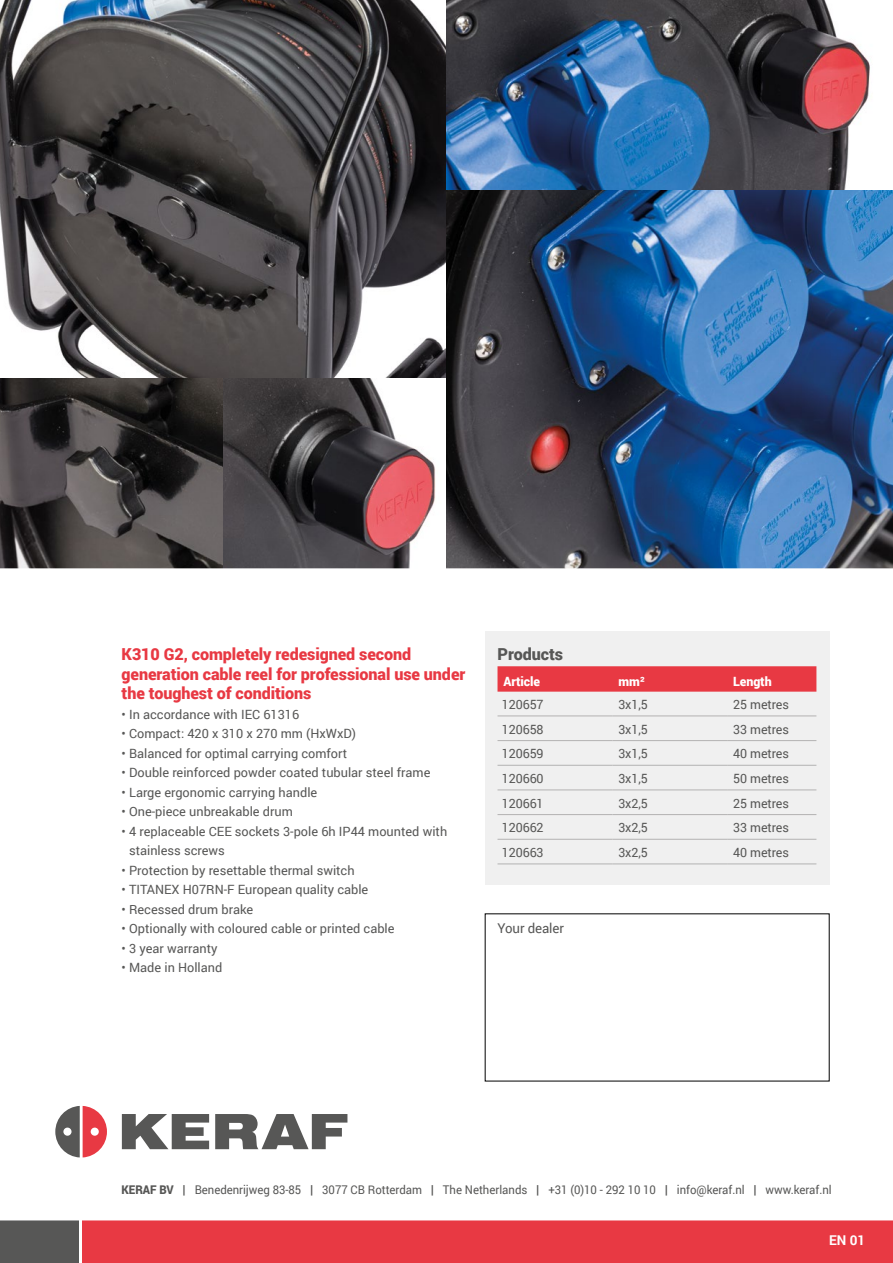
<style>
.page{position:relative;width:893px;height:1263px;background:#fff}
.page>*{position:absolute;margin:0;border:0;box-sizing:border-box;transform-origin:0 0}
.t1{font:900 16.5px/19.5px "Roboto";letter-spacing:-.005em;color:#e83943}
.t2{font:900 16.5px "Roboto";letter-spacing:-.005em;color:#575756}
.t3{font:13.5px "Roboto";letter-spacing:-.005em;color:#575756}
.t4{font:700 13.5px "Roboto";color:#fff}
.t5{font:12.75px/19.5px "Roboto";color:#575756}
.t6{font:900 12.75px "Roboto";letter-spacing:-.005em;color:#fff}
.t7{font:12px "Roboto";letter-spacing:-.005em;color:#575756;scale:.95 1}
.s1{font-weight:900}
.s2{font-size:12.3px}
</style>
<div class="page">
<img style="left:0;top:0;width:846px;height:379px">
<svg style="left:0;top:379px;width:223px;height:189px;background:#403c3c"></svg>
<svg style="left:223px;top:379px;width:213px;height:189px;background:#675559"></svg>
<svg style="left:446px;top:190px;width:447px;height:378px;background:#33547a"></svg>
<svg style="left:446px;top:0;width:424px;height:189px;background:#475771"></svg>
<div style="left:485px;top:631px;width:344px;height:254px;background:#f0f0f0"></div>
<svg style="left:497px;top:666px;width:319px;height:26px;background:#e83d47"></svg>
<hr style="left:497px;top:715px;width:115px;height:1px;background:#b3b2b2">
<hr style="left:612px;top:715px;width:115px;height:1px;background:#b3b2b2">
<hr style="left:727px;top:715px;width:89px;height:1px;background:#b3b2b2">
<hr style="left:497px;top:740px;width:115px;height:1px;background:#b3b2b2">
<hr style="left:612px;top:740px;width:115px;height:1px;background:#b3b2b2">
<hr style="left:727px;top:740px;width:89px;height:1px;background:#b3b2b2">
<hr style="left:497px;top:765px;width:115px;height:1px;background:#b3b2b2">
<hr style="left:612px;top:765px;width:115px;height:1px;background:#b3b2b2">
<hr style="left:727px;top:765px;width:89px;height:1px;background:#b3b2b2">
<hr style="left:497px;top:789px;width:115px;height:1px;background:#b3b2b2">
<hr style="left:612px;top:789px;width:115px;height:1px;background:#b3b2b2">
<hr style="left:727px;top:789px;width:89px;height:1px;background:#b3b2b2">
<hr style="left:497px;top:814px;width:115px;height:1px;background:#b3b2b2">
<hr style="left:612px;top:814px;width:115px;height:1px;background:#b3b2b2">
<hr style="left:727px;top:814px;width:89px;height:1px;background:#b3b2b2">
<hr style="left:497px;top:839px;width:115px;height:1px;background:#b3b2b2">
<hr style="left:612px;top:839px;width:115px;height:1px;background:#b3b2b2">
<hr style="left:727px;top:839px;width:89px;height:1px;background:#b3b2b2">
<hr style="left:497px;top:863px;width:115px;height:1px;background:#b3b2b2">
<hr style="left:612px;top:863px;width:115px;height:1px;background:#b3b2b2">
<hr style="left:727px;top:863px;width:89px;height:1px;background:#b3b2b2">
<div style="left:0;top:1220px;width:81px;height:43px;background:#575756"></div>
<div style="left:81px;top:1220px;width:812px;height:43px;background:#e83943"></div>
<hr style="left:80px;top:1220px;width:2px;height:43px;background:#fff">
<svg style="left:55px;top:1106px;width:52px;height:51px"></svg>
<svg style="left:122px;top:1114px;width:87px;height:35px"></svg>
<svg style="left:215px;top:1114px;width:132px;height:35px"></svg>
<p class="t1" style="left:122px;top:644px;width:345px">K310 G2, completely redesigned second generation cable reel for professional use under the toughest of conditions</p>
<p class="t5" style="left:122px;top:704px;width:179px">• In accordance with IEC 61316</p>
<p class="t5" style="left:122px;top:723px;width:236px">• Compact: 420 x 310 x 270 mm (HxWxD)</p>
<p class="t5" style="left:122px;top:743px;width:227px">• Balanced for optimal carrying comfort</p>
<p class="t5" style="left:122px;top:762px;width:310px">• Double reinforced powder coated tubular steel frame</p>
<p class="t5" style="left:122px;top:782px;width:197px">• Large ergonomic carrying handle</p>
<p class="t5" style="left:122px;top:801px;width:173px">• One-piece unbreakable drum</p>
<p class="t5" style="left:129px;top:821px;width:320px;text-indent:-7px">• 4 replaceable CEE sockets 3-pole 6h IP44 mounted with stainless screws</p>
<p class="t5" style="left:122px;top:860px;width:235px">• Protection by resettable thermal switch</p>
<p class="t5" style="left:122px;top:879px;width:248px">• TITANEX H07RN-F European quality cable</p>
<p class="t5" style="left:122px;top:899px;width:133px">• Recessed drum brake</p>
<p class="t5" style="left:122px;top:918px;width:274px">• Optionally with coloured cable or printed cable</p>
<p class="t5" style="left:122px;top:938px;width:97px">• 3 year warranty</p>
<p class="t5" style="left:122px;top:957px;width:102px">• Made in Holland</p>
<p class="t2" style="left:497px;top:643px;width:67px">Products</p>
<p class="t6" style="left:503px;top:672px;width:38px">Article</p>
<p class="t6" style="left:618px;top:672px;width:28px">mm²</p>
<p class="t6" style="left:733px;top:672px;width:40px">Length</p>
<p class="t5" style="left:502px;top:694px;width:43px">120657</p>
<p class="t5" style="left:618px;top:694px;width:31px">3x1,5</p>
<p class="t5" style="left:733px;top:694px;width:57px">25 metres</p>
<p class="t5" style="left:502px;top:719px;width:43px">120658</p>
<p class="t5" style="left:618px;top:719px;width:31px">3x1,5</p>
<p class="t5" style="left:733px;top:719px;width:57px">33 metres</p>
<p class="t5" style="left:502px;top:743px;width:43px">120659</p>
<p class="t5" style="left:618px;top:743px;width:31px">3x1,5</p>
<p class="t5" style="left:733px;top:743px;width:57px">40 metres</p>
<p class="t5" style="left:502px;top:768px;width:43px">120660</p>
<p class="t5" style="left:618px;top:768px;width:31px">3x1,5</p>
<p class="t5" style="left:733px;top:768px;width:57px">50 metres</p>
<p class="t5" style="left:502px;top:793px;width:43px">120661</p>
<p class="t5" style="left:618px;top:793px;width:31px">3x2,5</p>
<p class="t5" style="left:733px;top:793px;width:57px">25 metres</p>
<p class="t5" style="left:502px;top:817px;width:43px">120662</p>
<p class="t5" style="left:618px;top:817px;width:31px">3x2,5</p>
<p class="t5" style="left:733px;top:817px;width:57px">33 metres</p>
<p class="t5" style="left:502px;top:842px;width:43px">120663</p>
<p class="t5" style="left:618px;top:842px;width:31px">3x2,5</p>
<p class="t5" style="left:733px;top:842px;width:57px">40 metres</p>
<p class="t3" style="left:497px;top:919px;width:68px">Your dealer</p>
<p class="t7" style="left:122px;top:1181px;width:749px"><span class="s1">KERAF BV</span> <span class="s2">|</span> Benedenrijweg 83-85 <span class="s2">|</span> 3077 CB Rotterdam <span class="s2">|</span> The Netherlands <span class="s2">|</span> +31 (0)10 - 292 10 10 <span class="s2">|</span> info@keraf.nl <span class="s2">|</span> www.keraf.nl</p>
<p class="t4" style="left:829px;top:1231px;width:38px">EN 01</p>
</div>
